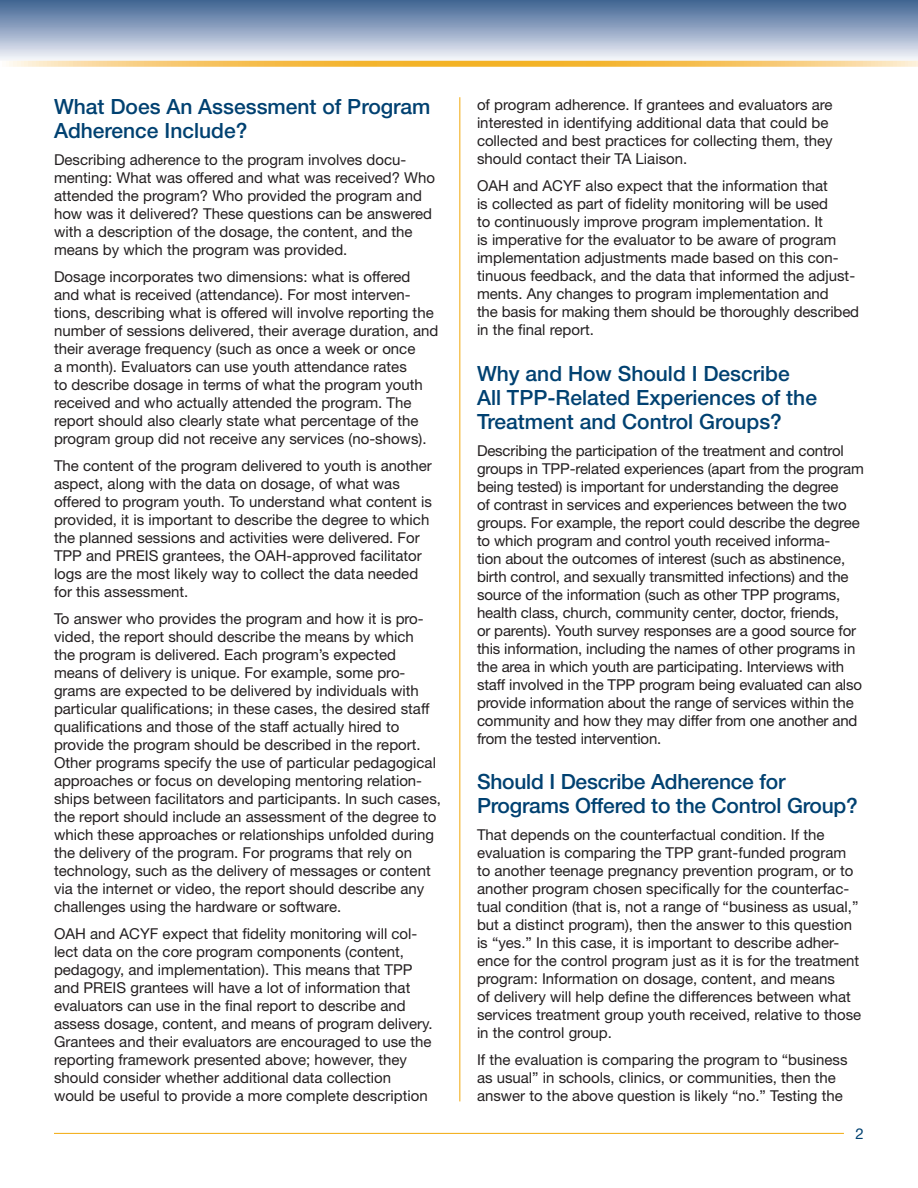
<style>
.page{position:relative;width:918px;height:1188px;background:#fff}
.page>*{position:absolute;margin:0;border:0;box-sizing:border-box;transform-origin:0 0}
.t1{font:500 21px/24px "Helvetica Neue LT Std";color:#004171}
.t2{font:15px/18px "Helvetica Neue LT Std";color:#231f20}
.t3{font:15px "Helvetica Neue LT Std";color:#004171}
</style>
<div class="page">
<div style="left:0;top:0;width:918px;height:63px;background:linear-gradient(to bottom,#3d6294,#fcf9fa)"></div>
<svg style="left:0;top:61px;width:918px;height:6px;background:#f6c769"></svg>
<hr style="left:54px;top:1133px;width:790px;height:1px;background:#f3b226">
<hr style="left:459px;top:97px;width:1px;height:1004px;background:#f3b226">
<h1 class="t1" style="left:54px;top:94px;width:378px">What Does An Assessment of Program<br>Adherence Include?</h1>
<p class="t2" style="left:54px;top:150px;width:383px">Describing adherence to the program involves docu&shy;menting: What was offered and what was received? Who attended the program? Who provided the program and how was it delivered? These questions can be answered with a description of the dosage, the content, and the means by which the program was provided.</p>
<p class="t2" style="left:54px;top:267px;width:386px">Dosage incorporates two dimensions: what is offered and what is received (attendance). For most interven&shy;tions, describing what is offered will involve reporting the number of sessions delivered, their average duration, and their average frequency (such as once a week or once<br>a month). Evaluators can use youth attendance rates<br>to describe dosage in terms of what the program youth received and who actually attended the program. The report should also clearly state what percentage of the program group did not receive any services (no-shows).</p>
<p class="t2" style="left:54px;top:456px;width:379px">The content of the program delivered to youth is another aspect, along with the data on dosage, of what was offered to program youth. To understand what content is provided, it is important to describe the degree to which the planned sessions and activities were delivered. For TPP and PREIS grantees, the OAH-approved facilitator logs are the most likely way to collect the data needed for this assessment.</p>
<p class="t2" style="left:54px;top:609px;width:389px">To answer who provides the program and how it is pro&shy;vided, the report should describe the means by which<br>the program is delivered. Each program’s expected means of delivery is unique. For example, some pro&shy;grams are expected to be delivered by individuals with particular qualifications; in these cases, the desired staff qualifications and those of the staff actually hired to provide the program should be described in the report.<br>Other programs specify the use of particular pedagogical approaches or focus on developing mentoring relation&shy;ships between facilitators and participants. In such cases, the report should include an assessment of the degree to which these approaches or relationships unfolded during the delivery of the program. For programs that rely on technology, such as the delivery of messages or content via the internet or video, the report should describe any challenges using the hardware or software.</p>
<p class="t2" style="left:54px;top:924px;width:380px">OAH and ACYF expect that fidelity monitoring will col&shy;lect data on the core program components (content, pedagogy, and implementation). This means that TPP and PREIS grantees will have a lot of information that evaluators can use in the final report to describe and assess dosage, content, and means of program delivery.<br>Grantees and their evaluators are encouraged to use the reporting framework presented above; however, they should consider whether additional data collection would be useful to provide a more complete description</p>
<p class="t2" style="left:477px;top:95px;width:357px">of program adherence. If grantees and evaluators are interested in identifying additional data that could be collected and best practices for collecting them, they should contact their TA Liaison.</p>
<p class="t2" style="left:477px;top:176px;width:384px">OAH and ACYF also expect that the information that<br>is collected as part of fidelity monitoring will be used<br>to continuously improve program implementation. It<br>is imperative for the evaluator to be aware of program implementation adjustments made based on this con&shy;tinuous feedback, and the data that informed the adjust&shy;ments. Any changes to program implementation and<br>the basis for making them should be thoroughly described in the final report.</p>
<h1 class="t1" style="left:477px;top:361px;width:342px">Why and How Should I Describe<br>All TPP-Related Experiences of the<br>Treatment and Control Groups?</h1>
<p class="t2" style="left:477px;top:442px;width:388px">Describing the participation of the treatment and control groups in TPP-related experiences (apart from the program being tested) is important for understanding the degree<br>of contrast in services and experiences between the two groups. For example, the report could describe the degree to which program and control youth received informa-<br>tion about the outcomes of interest (such as abstinence, birth control, and sexually transmitted infections) and the source of the information (such as other TPP programs, health class, church, community center, doctor, friends,<br>or parents). Youth survey responses are a good source for this information, including the names of other programs in the area in which youth are participating. Interviews with staff involved in the TPP program being evaluated can also provide information about the range of services within the community and how they may differ from one another and from the tested intervention.</p>
<h1 class="t1" style="left:477px;top:769px;width:382px">Should I Describe Adherence for<br>Programs Offered to the Control Group?</h1>
<p class="t2" style="left:477px;top:826px;width:386px">That depends on the counterfactual condition. If the evaluation is comparing the TPP grant-funded program to another teenage pregnancy prevention program, or to another program chosen specifically for the counterfac&shy;tual condition (that is, not a range of “business as usual,” but a distinct program), then the answer to this question is “yes.” In this case, it is important to describe adher&shy;ence for the control program just as it is for the treatment program: Information on dosage, content, and means<br>of delivery will help define the differences between what services treatment group youth received, relative to those in the control group.</p>
<p class="t2" style="left:477px;top:1051px;width:372px">If the evaluation is comparing the program to “business as usual” in schools, clinics, or communities, then the answer to the above question is likely “no.” Testing the</p>
<p class="t3" style="left:856px;top:1125px;width:10px">2</p>
</div>
